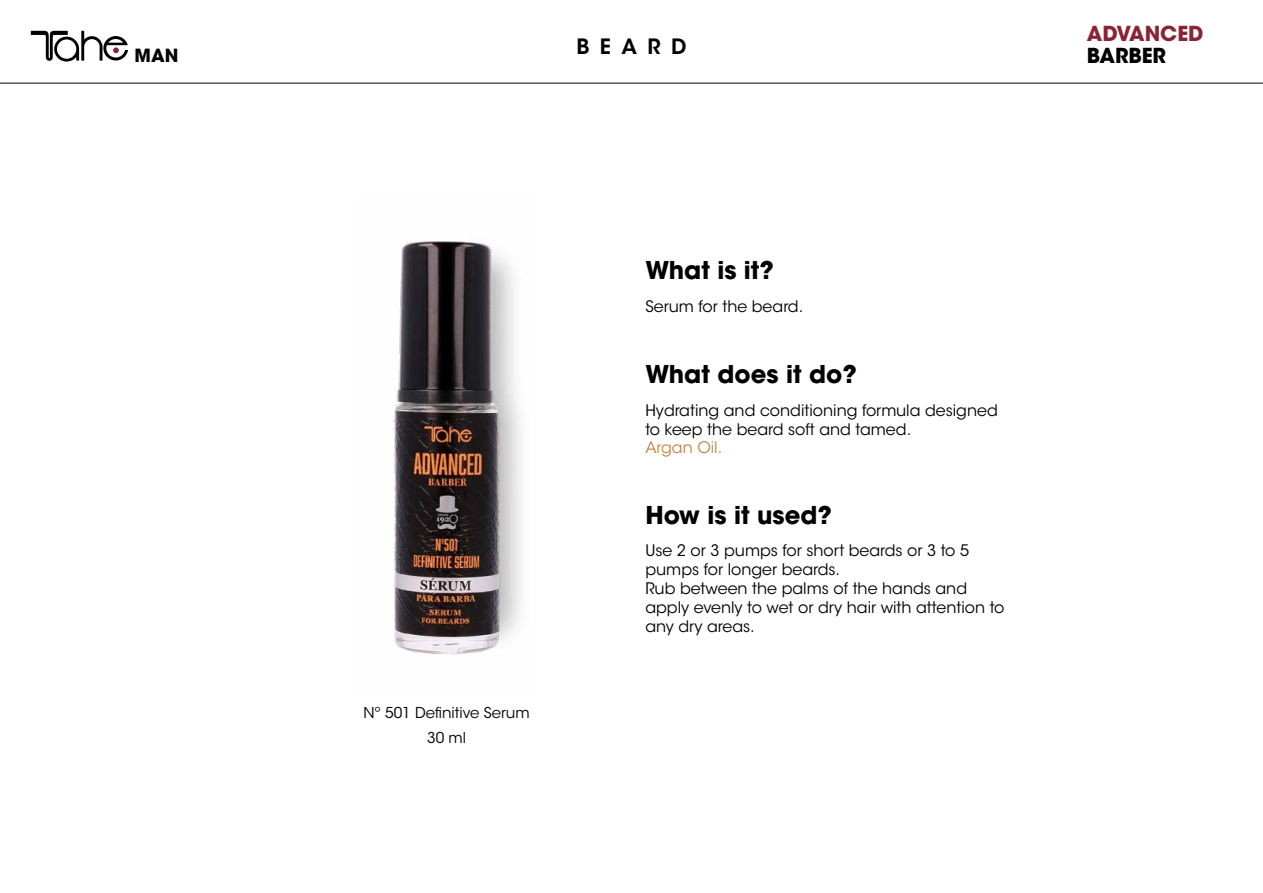
<style>
.page{position:relative;width:1263px;height:893px;background:#fff}
.page>*{position:absolute;margin:0;border:0;box-sizing:border-box;transform-origin:0 0}
.t1{font:700 24.3px "ITC Avant Garde Std";color:#000}
.t2{font:600 21px "ITC Avant Garde Std";letter-spacing:.5em;color:#000}
.t3{font:700 20.55px "ITC Avant Garde Std";color:#8a2432}
.t4{font:700 20.55px "ITC Avant Garde Std";color:#000}
.t5{font:700 18px "ITC Avant Garde Std";color:#000}
.t6{font:15.75px/18.9px "ITC Avant Garde Std";color:#000}
.t7{font:15.75px "ITC Avant Garde Std";color:#c98241}
.t8{font:14.85px/24.9px "ITC Avant Garde Std";color:#000;text-align:center}
</style>
<div class="page">
<hr style="left:0;top:83px;width:1263px;height:1px;background:#000">
<svg style="left:31px;top:31px;width:97px;height:31px"></svg>
<img style="left:393px;top:241px;width:128px;height:414px">
<p class="t5" style="left:134px;top:43px;width:45px">MAN</p>
<h2 class="t2" style="left:576px;top:33px;width:112px">BEARD</h2>
<p class="t8" style="left:363px;top:700px;width:168px">Nº 501 Definitive Serum<br>30 ml</p>
<h1 class="t1" style="left:645px;top:254px;width:130px">What is it?</h1>
<p class="t6" style="left:645px;top:297px;width:159px">Serum for the beard.</p>
<h1 class="t1" style="left:645px;top:358px;width:213px">What does it do?</h1>
<p class="t6" style="left:645px;top:401px;width:354px">Hydrating and conditioning formula designed to keep the beard soft and tamed.</p>
<p class="t7" style="left:645px;top:438px;width:78px">Argan Oil.</p>
<h1 class="t1" style="left:645px;top:499px;width:188px">How is it used?</h1>
<p class="t6" style="left:645px;top:541px;width:360px">Use 2 or 3 pumps for short beards or 3 to 5 pumps for longer beards.<br>Rub between the palms of the hands and apply evenly to wet or dry hair with attention to any dry areas.</p>
<h3 class="t3" style="left:1087px;top:20px;width:118px">ADVANCED</h3>
<h3 class="t4" style="left:1087px;top:42px;width:81px">BARBER</h3>
</div>
